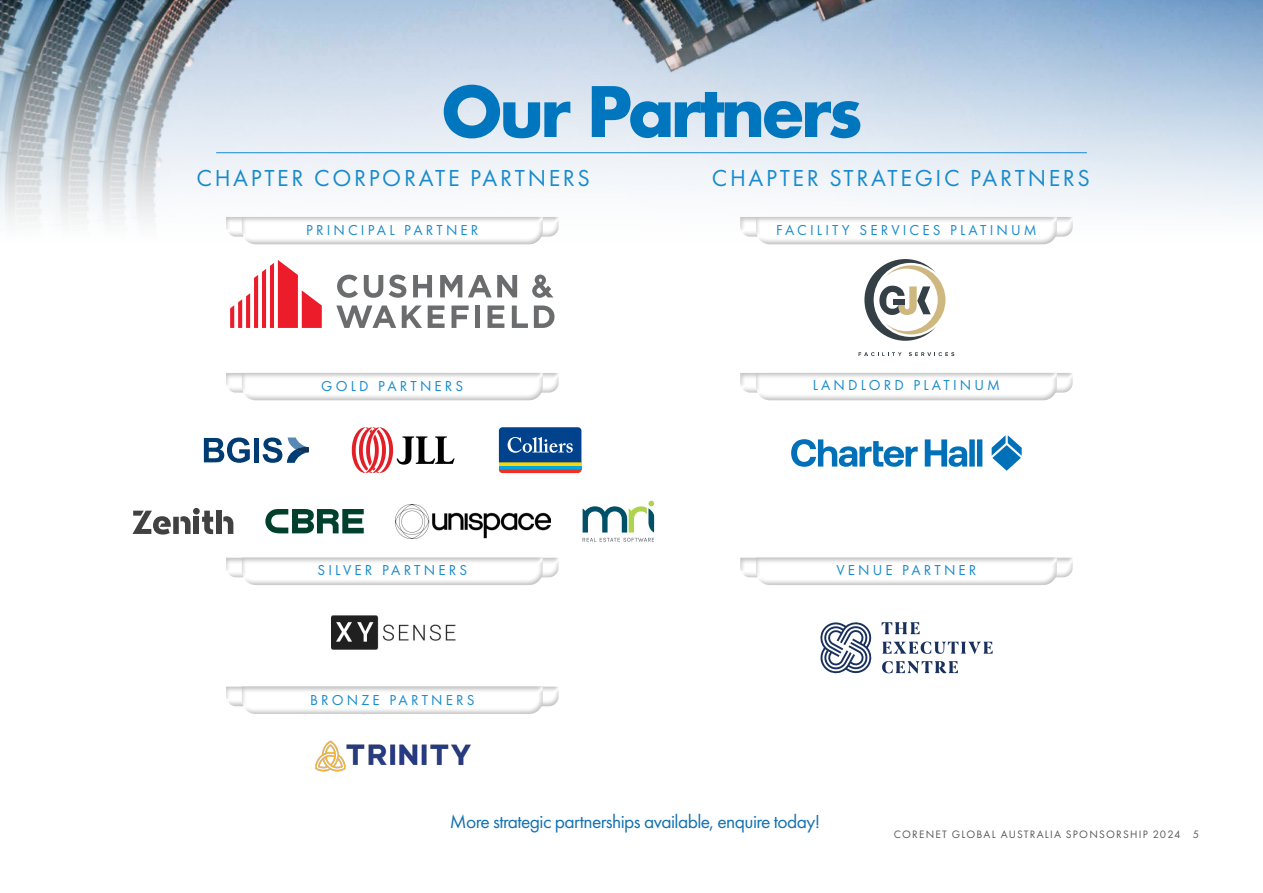
<style>
.page{position:relative;width:1263px;height:893px;background:#fff}
.page>*{position:absolute;margin:0;border:0;box-sizing:border-box;transform-origin:0 0}
.t1{font:700 67.5px "Futura";letter-spacing:-.06em;color:#0076bf}
.t2{font:24px "Futura PT";letter-spacing:.11em;color:#198bcc}
.t3{font:19.5px "Futura PT";letter-spacing:-.03em;color:#1371b2}
.t4{font:15px "Futura PT";letter-spacing:.21em;color:#198bcc}
.t5{font:11.1px "Futura PT";letter-spacing:.11em;color:#58595b}
</style>
<div class="page">
<img style="left:0;top:0;width:1263px;height:223px">
<svg style="left:740px;top:558px;width:333px;height:20px"></svg>
<div style="left:750px;top:550px;width:313px;height:36px;background:#000;opacity:.27"></div>
<svg style="left:226px;top:687px;width:333px;height:20px"></svg>
<div style="left:236px;top:679px;width:313px;height:35px;background:#000;opacity:.27"></div>
<svg style="left:226px;top:373px;width:333px;height:20px"></svg>
<div style="left:236px;top:366px;width:313px;height:35px;background:#000;opacity:.27"></div>
<svg style="left:230px;top:260px;width:92px;height:68px"></svg>
<svg style="left:364px;top:275px;width:19px;height:23px"></svg>
<svg style="left:389px;top:275px;width:17px;height:23px"></svg>
<svg style="left:413px;top:275px;width:19px;height:22px"></svg>
<svg style="left:402px;top:305px;width:20px;height:23px"></svg>
<svg style="left:428px;top:305px;width:17px;height:23px"></svg>
<div style="left:475px;top:305px;width:5px;height:23px;background:#6a6c6d"></div>
<svg style="left:487px;top:305px;width:17px;height:23px"></svg>
<svg style="left:512px;top:305px;width:16px;height:23px"></svg>
<svg style="left:534px;top:305px;width:20px;height:23px"></svg>
<svg style="left:337px;top:275px;width:21px;height:23px"></svg>
<svg style="left:440px;top:275px;width:22px;height:22px"></svg>
<svg style="left:468px;top:275px;width:49px;height:22px"></svg>
<svg style="left:451px;top:305px;width:18px;height:23px"></svg>
<svg style="left:336px;top:305px;width:60px;height:23px"></svg>
<svg style="left:532px;top:275px;width:21px;height:23px"></svg>
<svg style="left:204px;top:438px;width:46px;height:25px"></svg>
<div style="left:254px;top:438px;width:5px;height:24px;background:#003b71"></div>
<svg style="left:263px;top:437px;width:46px;height:26px"></svg>
<svg style="left:352px;top:427px;width:103px;height:46px"></svg>
<svg style="left:497px;top:426px;width:86px;height:48px"></svg>
<hr style="left:499px;top:466px;width:82px;height:3px;background:#00a8e4">
<svg style="left:499px;top:462px;width:82px;height:4px"></svg>
<svg style="left:499px;top:469px;width:82px;height:4px"></svg>
<svg style="left:499px;top:427px;width:82px;height:35px"></svg>
<svg style="left:265px;top:509px;width:99px;height:24px"></svg>
<div style="left:194px;top:517px;width:5px;height:17px;background:#424142"></div>
<div style="left:193px;top:508px;width:7px;height:6px;background:#424142;border-radius:50%"></div>
<svg style="left:202px;top:511px;width:11px;height:24px"></svg>
<div style="left:216px;top:511px;width:6px;height:23px;background:#424142"></div>
<svg style="left:223px;top:516px;width:10px;height:18px"></svg>
<svg style="left:132px;top:511px;width:59px;height:24px"></svg>
<img style="left:396px;top:504px;width:155px;height:34px">
<svg style="left:226px;top:558px;width:333px;height:20px"></svg>
<div style="left:236px;top:550px;width:313px;height:36px;background:#000;opacity:.27"></div>
<img style="left:315px;top:740px;width:156px;height:32px">
<svg style="left:858px;top:352px;width:44px;height:4px"></svg>
<svg style="left:909px;top:352px;width:45px;height:4px"></svg>
<svg style="left:864px;top:259px;width:81px;height:82px"></svg>
<svg style="left:820px;top:622px;width:52px;height:52px"></svg>
<svg style="left:882px;top:622px;width:37px;height:12px"></svg>
<svg style="left:882px;top:641px;width:110px;height:13px"></svg>
<svg style="left:882px;top:661px;width:76px;height:12px"></svg>
<div style="left:734px;top:210px;width:344px;height:27px;background:#fafbfd"></div>
<svg style="left:740px;top:217px;width:333px;height:20px"></svg>
<div style="left:750px;top:210px;width:313px;height:35px;background:#000;opacity:.27"></div>
<div style="left:220px;top:210px;width:344px;height:27px;background:#fbfcfd"></div>
<svg style="left:226px;top:217px;width:333px;height:20px"></svg>
<div style="left:236px;top:210px;width:313px;height:35px;background:#000;opacity:.27"></div>
<hr style="left:216px;top:152px;width:871px;height:1px;background:#198bcc">
<svg style="left:740px;top:373px;width:333px;height:20px"></svg>
<div style="left:750px;top:366px;width:313px;height:35px;background:#000;opacity:.27"></div>
<svg style="left:791px;top:435px;width:231px;height:36px"></svg>
<img style="left:331px;top:615px;width:124px;height:35px">
<svg style="left:583px;top:538px;width:71px;height:4px"></svg>
<svg style="left:583px;top:501px;width:71px;height:31px"></svg>
<h1 class="t1" style="left:441px;top:63px;width:423px">Our Partners</h1>
<h2 class="t2" style="left:197px;top:164px;width:395px">CHAPTER CORPORATE PARTNERS</h2>
<h2 class="t2" style="left:712px;top:164px;width:380px">CHAPTER STRATEGIC PARTNERS</h2>
<p class="t4" style="left:306px;top:221px;width:174px">PRINCIPAL PARTNER</p>
<p class="t4" style="left:776px;top:221px;width:262px">FACILITY SERVICES PLATINUM</p>
<p class="t4" style="left:321px;top:377px;width:144px">GOLD PARTNERS</p>
<p class="t4" style="left:318px;top:561px;width:151px">SILVER PARTNERS</p>
<p class="t4" style="left:310px;top:691px;width:166px">BRONZE PARTNERS</p>
<p class="t4" style="left:813px;top:376px;width:189px">LANDLORD PLATINUM</p>
<p class="t4" style="left:836px;top:561px;width:142px">VENUE PARTNER</p>
<h3 class="t3" style="left:450px;top:810px;width:372px">More strategic partnerships available, enquire today!</h3>
<p class="t5" style="left:894px;top:827px;width:307px">CORENET GLOBAL AUSTRALIA SPONSORSHIP 2024 5</p>
</div>
